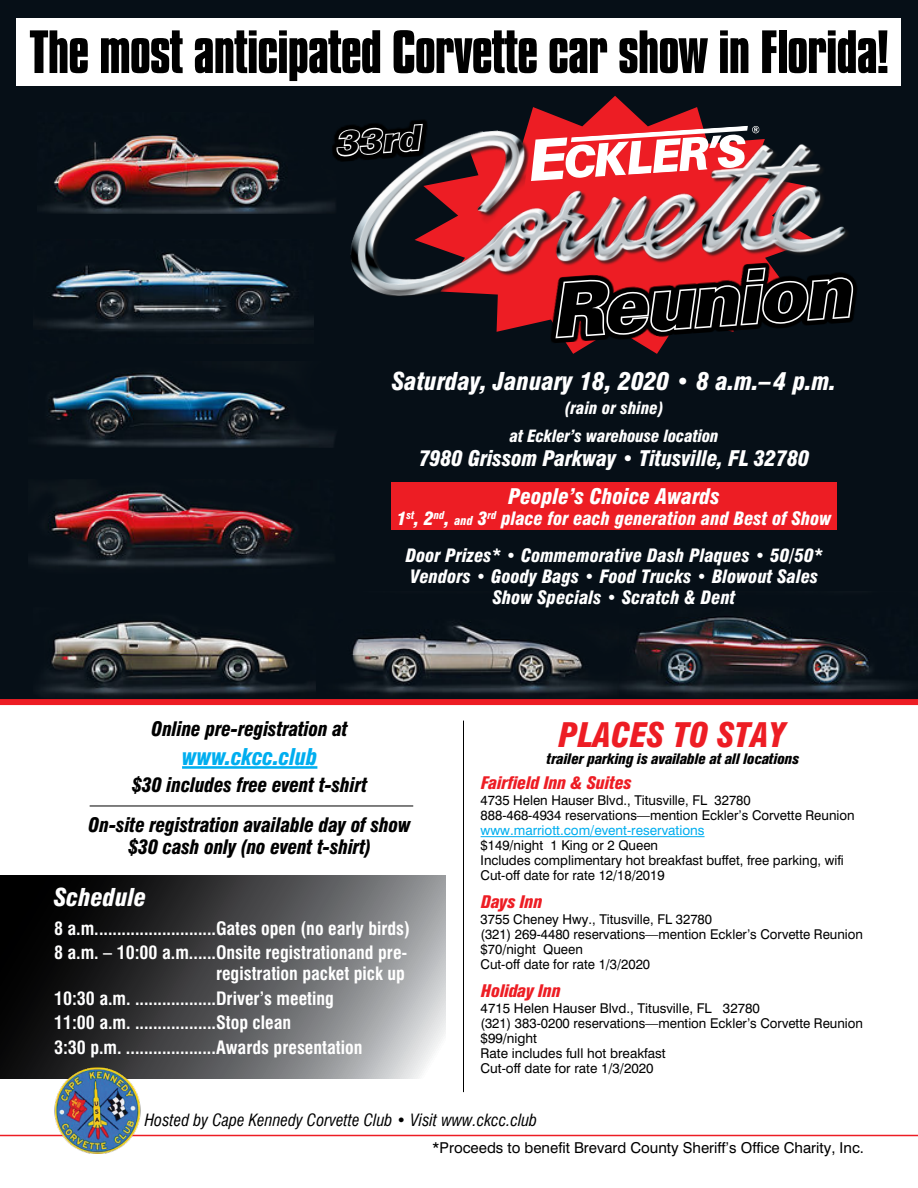
<style>
.page{position:relative;width:918px;height:1188px;background:#fff}
.page>*{position:absolute;margin:0;border:0;box-sizing:border-box;transform-origin:0 0}
.t1{font:italic 73.05px "USA Black";color:#000}
.t2{font:700 52.5px "Compacta BT";letter-spacing:-.02em;color:#000}
.t3{font:italic 33.6px "USA Black";color:#000}
.t4{font:italic 900 condensed 33px "Swiss 721 BT";color:#ed1d24}
.t5{font:italic 900 condensed 24px "Swiss 721 BT";color:#fff}
.t6{font:italic 900 condensed 22.5px "Swiss 721 BT";letter-spacing:-.01em;color:#00aeef}
.t7{font:italic 900 condensed 21px "Swiss 721 BT";letter-spacing:-.01em;color:#fff}
.t8{font:italic 900 condensed 19.5px/39.6px "Swiss 721 BT";letter-spacing:-.015em;color:#000;text-align:center}
.t9{font:700 condensed 18px/21px "Swiss 721 BT";color:#fff}
.t10{font:italic 900 condensed 18px/21px "Swiss 721 BT";color:#fff;text-align:center}
.t11{font:italic 800 condensed 18px "Akzidenz Grotesk BE";color:#ed1d24}
.t12{font:italic condensed 16.5px "Swiss 721 BT";color:#000}
.t13{font:italic 900 condensed 16.5px/28.5px "Swiss 721 BT";letter-spacing:-.01em;color:#fff;text-align:center}
.t14{font:15px "Swiss 721 BT";color:#000}
.t15{font:italic 800 condensed 15px "Akzidenz Grotesk BE";color:#000}
.t16{font:13.5px/15px "Swiss 721 BT";color:#000}
.t17{font:13.5px "Swiss 721 BT";color:#00aeef}
.s1{font-size:12px}
</style>
<div class="page">
<div style="left:0;top:0;width:918px;height:702px;background:#060f17"></div>
<svg style="left:0;top:876px;width:446px;height:203px;background:#515253"></svg>
<hr style="left:481px;top:836px;width:224px;height:1px;background:#00aeef">
<hr style="left:0;top:1135px;width:918px;height:1px;background:#ed1d24">
<img style="left:54px;top:1067px;width:86px;height:86px">
<hr style="left:182px;top:766px;width:135px;height:3px;background:#00aeef">
<hr style="left:463px;top:721px;width:1px;height:371px;background:#000">
<svg style="left:496px;top:96px;width:202px;height:236px"></svg>
<img style="left:350px;top:108px;width:498px;height:194px">
<svg style="left:546px;top:256px;width:311px;height:98px"></svg>
<img style="left:43px;top:135px;width:292px;height:79px">
<img style="left:39px;top:253px;width:275px;height:79px">
<img style="left:42px;top:372px;width:292px;height:76px">
<img style="left:31px;top:491px;width:294px;height:77px">
<img style="left:41px;top:621px;width:275px;height:75px">
<img style="left:344px;top:622px;width:275px;height:73px">
<img style="left:619px;top:616px;width:287px;height:79px">
<svg style="left:531px;top:126px;width:229px;height:55px;background:#e98387"></svg>
<div style="left:17px;top:18px;width:884px;height:68px;background:#fff"></div>
<svg style="left:330px;top:108px;width:100px;height:99px"></svg>
<div style="left:392px;top:483px;width:445px;height:47px;background:#ed1d24"></div>
<div style="left:0;top:699px;width:918px;height:6px;background:#ed1d24"></div>
<hr style="left:90px;top:806px;width:323px;height:1px;background:#000">
<h2 class="t2" style="left:29px;top:20px;width:861px">The most anticipated Corvette car show in Florida!</h2>
<h3 class="t3" style="left:334px;top:123px;width:86px;rotate:-4deg">33rd</h3>
<h1 class="t1" style="left:548px;top:266px;width:302px;rotate:-4deg">Reunion</h1>
<h3 class="t5" style="left:392px;top:367px;width:446px">Saturday, January 18, 2020 • 8 a.m.–4 p.m.</h3>
<p class="t13" style="left:510px;top:393px;width:210px">(rain or shine)<br>at Eckler’s warehouse location</p>
<h3 class="t7" style="left:419px;top:446px;width:392px">7980 Grissom Parkway • Titusville, FL 32780</h3>
<h3 class="t7" style="left:508px;top:484px;width:213px">People’s Choice Awards</h3>
<h3 class="t10" style="left:397px;top:508px;width:437px">1<sup>st</sup>, 2<sup>nd</sup>, <span class="s1">and</span> 3<sup>rd</sup> place for each generation and Best of Show</h3>
<h3 class="t10" style="left:406px;top:545px;width:418px">Door Prizes* • Commemorative Dash Plaques • 50/50*<br>Vendors • Goody Bags • Food Trucks • Blowout Sales<br>Show Specials • Scratch &amp; Dent</h3>
<h3 class="t8" style="left:152px;top:709px;width:198px">Online pre-registration at</h3>
<h3 class="t6" style="left:182px;top:743px;width:137px">www.ckcc.club</h3>
<h3 class="t8" style="left:89px;top:766px;width:324px">$30 includes free event t-shirt<br>On-site registration available day of show</h3>
<h3 class="t8" style="left:128px;top:828px;width:244px">$30 cash only (no event t-shirt)</h3>
<h3 class="t5" style="left:54px;top:883px;width:94px">Schedule</h3>
<h3 class="t9" style="left:54px;top:918px;width:46px">8 a.m.</h3>
<h3 class="t9" style="left:216px;top:918px;width:196px">Gates open (no early birds)</h3>
<h3 class="t9" style="left:54px;top:942px;width:141px">8 a.m. – 10:00 a.m.</h3>
<h3 class="t9" style="left:216px;top:942px;width:193px">Onsite registrationand pre&shy;registration packet pick up</h3>
<h3 class="t9" style="left:54px;top:988px;width:78px">10:30 a.m.</h3>
<h3 class="t9" style="left:216px;top:988px;width:119px">Driver’s meeting</h3>
<h3 class="t9" style="left:54px;top:1012px;width:78px">11:00 a.m.</h3>
<h3 class="t9" style="left:216px;top:1012px;width:77px">Stop clean</h3>
<h3 class="t9" style="left:54px;top:1037px;width:69px">3:30 p.m.</h3>
<h3 class="t9" style="left:216px;top:1037px;width:148px">Awards presentation</h3>
<h3 class="t4" style="left:559px;top:715px;width:229px">PLACES TO STAY</h3>
<p class="t15" style="left:546px;top:751px;width:254px">trailer parking is available at all locations</p>
<h3 class="t11" style="left:481px;top:773px;width:152px">Fairfield Inn &amp; Suites</h3>
<p class="t16" style="left:481px;top:793px;width:376px">4735 Helen Hauser Blvd., Titusville, FL 32780<br>888-468-4934 reservations—mention Eckler’s Corvette Reunion</p>
<p class="t17" style="left:481px;top:822px;width:225px">www.marriott.com/event-reservations</p>
<p class="t16" style="left:481px;top:838px;width:365px">$149/night 1 King or 2 Queen<br>Includes complimentary hot breakfast buffet, free parking, wifi<br>Cut-off date for rate 12/18/2019</p>
<h3 class="t11" style="left:481px;top:892px;width:62px">Days Inn</h3>
<p class="t16" style="left:481px;top:912px;width:384px">3755 Cheney Hwy., Titusville, FL 32780<br>(321) 269-4480 reservations—mention Eckler’s Corvette Reunion $70/night Queen<br>Cut-off date for rate 1/3/2020</p>
<h3 class="t11" style="left:481px;top:981px;width:81px">Holiday Inn</h3>
<p class="t16" style="left:481px;top:1001px;width:384px">4715 Helen Hauser Blvd., Titusville, FL 32780<br>(321) 383-0200 reservations—mention Eckler’s Corvette Reunion $99/night<br>Rate includes full hot breakfast<br>Cut-off date for rate 1/3/2020</p>
<p class="t12" style="left:145px;top:1110px;width:394px">Hosted by Cape Kennedy Corvette Club • Visit www.ckcc.club</p>
<p class="t14" style="left:432px;top:1139px;width:433px">*Proceeds to benefit Brevard County Sheriff’s Office Charity, Inc.</p>
</div>
